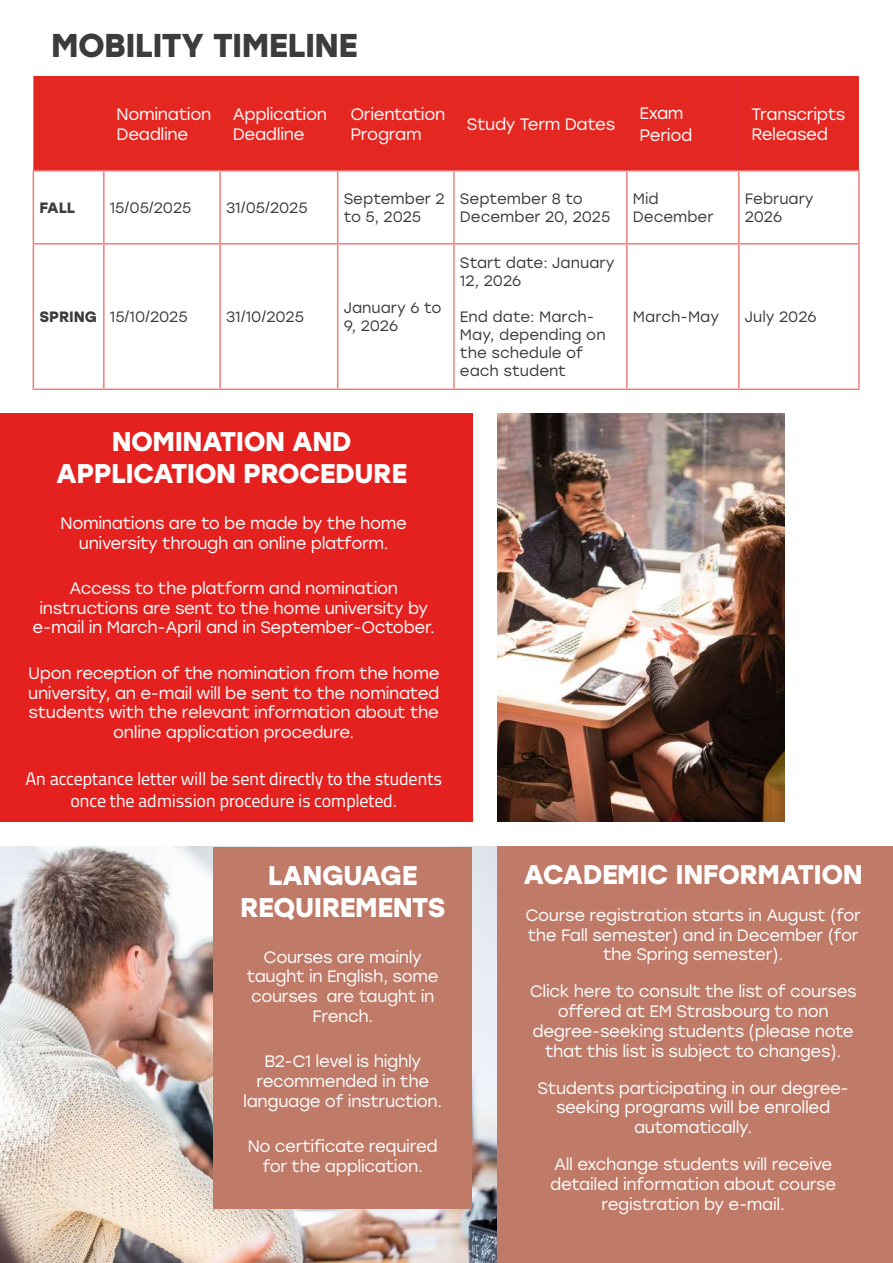
<style>
.page{position:relative;width:893px;height:1263px;background:#fff}
.page>*{position:absolute;margin:0;border:0;box-sizing:border-box;transform-origin:0 0}
.t1{font:700 33px "Stolzl";letter-spacing:-.02em;color:#3c3c3b}
.t2{font:700 27px/32.4px "Stolzl";letter-spacing:-.02em;color:#fff;text-align:center}
.t3{font:18px/21.6px "Titillium Text 25 L 400 wt";letter-spacing:-.02em;color:#fff;text-align:center}
.t4{font:16.5px/19.8px "Stolzl";letter-spacing:-.02em;color:#fff;text-align:center}
.t5{font:15px/18px "Stolzl";color:#3c3c3b}
.t6{font:700 15px "Stolzl";color:#3c3c3b}
.s1{font-weight:700}
</style>
<div class="page">
<div style="left:33px;top:76px;width:826px;height:94px;background:#e52721"></div>
<hr style="left:337px;top:76px;width:1px;height:94px;background:#dd2534">
<hr style="left:454px;top:76px;width:1px;height:94px;background:#dd2534">
<hr style="left:627px;top:76px;width:1px;height:94px;background:#dd2534">
<hr style="left:739px;top:76px;width:1px;height:94px;background:#dd2534">
<hr style="left:33px;top:170px;width:71px;height:2px;background:#ef7d7c">
<hr style="left:33px;top:172px;width:1px;height:71px;background:#ef7d7c">
<hr style="left:104px;top:170px;width:116px;height:2px;background:#ef7d7c">
<hr style="left:103px;top:172px;width:2px;height:71px;background:#ef7d7c">
<hr style="left:220px;top:170px;width:118px;height:2px;background:#ef7d7c">
<hr style="left:219px;top:172px;width:2px;height:71px;background:#ef7d7c">
<hr style="left:338px;top:170px;width:116px;height:2px;background:#ef7d7c">
<hr style="left:337px;top:172px;width:1px;height:71px;background:#ef7d7c">
<hr style="left:454px;top:170px;width:173px;height:2px;background:#ef7d7c">
<hr style="left:453px;top:172px;width:2px;height:71px;background:#ef7d7c">
<hr style="left:627px;top:170px;width:112px;height:2px;background:#ef7d7c">
<hr style="left:626px;top:172px;width:2px;height:71px;background:#ef7d7c">
<hr style="left:739px;top:170px;width:121px;height:2px;background:#ef7d7c">
<hr style="left:738px;top:172px;width:2px;height:71px;background:#ef7d7c">
<hr style="left:858px;top:172px;width:2px;height:71px;background:#ef7d7c">
<hr style="left:33px;top:243px;width:71px;height:2px;background:#ef7d7c">
<hr style="left:33px;top:245px;width:1px;height:143px;background:#ef7d7c">
<hr style="left:104px;top:243px;width:116px;height:2px;background:#ef7d7c">
<hr style="left:103px;top:245px;width:2px;height:143px;background:#ef7d7c">
<hr style="left:220px;top:243px;width:118px;height:2px;background:#ef7d7c">
<hr style="left:219px;top:245px;width:2px;height:143px;background:#ef7d7c">
<hr style="left:338px;top:243px;width:116px;height:2px;background:#ef7d7c">
<hr style="left:337px;top:245px;width:1px;height:143px;background:#ef7d7c">
<hr style="left:454px;top:243px;width:173px;height:2px;background:#ef7d7c">
<hr style="left:453px;top:245px;width:2px;height:143px;background:#ef7d7c">
<hr style="left:627px;top:243px;width:112px;height:2px;background:#ef7d7c">
<hr style="left:626px;top:245px;width:2px;height:143px;background:#ef7d7c">
<hr style="left:739px;top:243px;width:121px;height:2px;background:#ef7d7c">
<hr style="left:738px;top:245px;width:2px;height:143px;background:#ef7d7c">
<hr style="left:858px;top:245px;width:2px;height:143px;background:#ef7d7c">
<hr style="left:33px;top:388px;width:71px;height:2px;background:#ef7d7c">
<hr style="left:104px;top:388px;width:116px;height:2px;background:#ef7d7c">
<hr style="left:220px;top:388px;width:118px;height:2px;background:#ef7d7c">
<hr style="left:338px;top:388px;width:116px;height:2px;background:#ef7d7c">
<hr style="left:454px;top:388px;width:173px;height:2px;background:#ef7d7c">
<hr style="left:627px;top:388px;width:112px;height:2px;background:#ef7d7c">
<hr style="left:739px;top:388px;width:121px;height:2px;background:#ef7d7c">
<img style="left:498px;top:413px;width:286px;height:408px">
<div style="left:0;top:413px;width:472px;height:408px;background:#e4211f"></div>
<img style="left:0;top:846px;width:498px;height:417px">
<div style="left:214px;top:847px;width:258px;height:362px;background:#c07a68"></div>
<div style="left:498px;top:846px;width:395px;height:417px;background:#c07a68"></div>
<h1 class="t1" style="left:51px;top:21px;width:308px">MOBILITY TIMELINE</h1>
<p class="t4" style="left:117px;top:104px;width:96px;text-align:left">Nomination<br>Deadline</p>
<p class="t4" style="left:233px;top:104px;width:96px;text-align:left">Application<br>Deadline</p>
<p class="t4" style="left:350px;top:104px;width:96px;text-align:left">Orientation<br>Program</p>
<p class="t4" style="left:467px;top:113px;width:150px">Study Term Dates</p>
<p class="t4" style="left:640px;top:102px;width:54px;line-height:21.5px;text-align:left">Exam<br>Period</p>
<p class="t4" style="left:752px;top:104px;width:95px;text-align:left">Transcripts<br>Released</p>
<p class="t6" style="left:39px;top:197px;width:37px">FALL</p>
<p class="t5" style="left:110px;top:198px;width:83px">15/05/2025</p>
<p class="t5" style="left:226px;top:198px;width:83px">31/05/2025</p>
<p class="t5" style="left:344px;top:189px;width:103px">September 2 to 5, 2025</p>
<p class="t5" style="left:460px;top:189px;width:152px">September 8 to<br>December 20, 2025</p>
<p class="t5" style="left:633px;top:189px;width:82px">Mid<br>December</p>
<p class="t5" style="left:745px;top:189px;width:70px">February<br>2026</p>
<p class="t5" style="left:39px;top:307px;width:150px"><span class="s1">SPRING</span> 15/10/2025</p>
<p class="t5" style="left:226px;top:307px;width:79px">31/10/2025</p>
<p class="t5" style="left:344px;top:298px;width:99px">January 6 to<br>9, 2026</p>
<p class="t5" style="left:460px;top:253px;width:156px">Start date: January<br>12, 2026</p>
<p class="t5" style="left:460px;top:307px;width:147px">End date: March-<br>May, depending on the schedule of each student</p>
<p class="t5" style="left:633px;top:307px;width:88px">March-May</p>
<p class="t5" style="left:745px;top:307px;width:73px">July 2026</p>
<h2 class="t2" style="left:56px;top:424px;width:353px">NOMINATION AND<br>APPLICATION PROCEDURE</h2>
<p class="t4" style="left:61px;top:512px;width:348px">Nominations are to be made by the home university through an online platform.</p>
<p class="t4" style="left:33px;top:577px;width:404px">Access to the platform and nomination instructions are sent to the home university by e-mail in March-April and in September-October.</p>
<p class="t4" style="left:28px;top:662px;width:413px">Upon reception of the nomination from the home university, an e-mail will be sent to the nominated students with the relevant information about the online application procedure.</p>
<p class="t3" style="left:25px;top:767px;width:418px">An acceptance letter will be sent directly to the students once the admission procedure is completed.</p>
<h2 class="t2" style="left:240px;top:858px;width:207px">LANGUAGE<br>REQUIREMENTS</h2>
<p class="t4" style="left:247px;top:946px;width:193px">Courses are mainly taught in English, some courses are taught in<br>French.</p>
<p class="t4" style="left:243px;top:1051px;width:201px">B2-C1 level is highly recommended in the language of instruction.</p>
<p class="t4" style="left:248px;top:1136px;width:192px">No certificate required for the application.</p>
<h2 class="t2" style="left:523px;top:857px;width:341px">ACADEMIC INFORMATION</h2>
<p class="t4" style="left:525px;top:904px;width:337px">Course registration starts in August (for the Fall semester) and in December (for the Spring semester).</p>
<p class="t4" style="left:530px;top:981px;width:328px">Click here to consult the list of courses offered at EM Strasbourg to non degree-seeking students (please note that this list is subject to changes).</p>
<p class="t4" style="left:537px;top:1077px;width:313px">Students participating in our degree&shy;seeking programs will be enrolled automatically.</p>
<p class="t4" style="left:550px;top:1153px;width:288px">All exchange students will receive detailed information about course registration by e-mail.</p>
</div>
